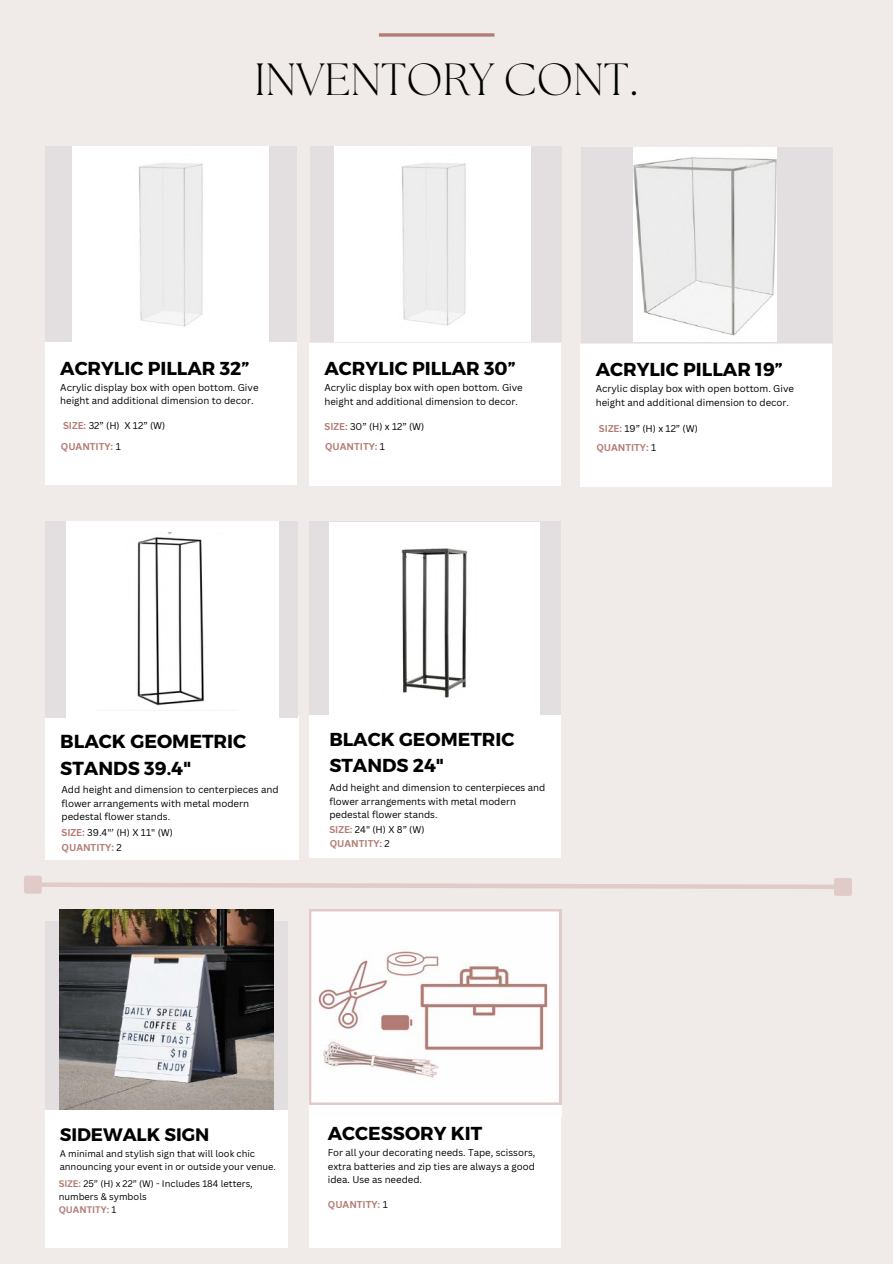
<style>
.page{position:relative;width:893px;height:1264px;background:#fff}
.page>*{position:absolute;margin:0;border:0;box-sizing:border-box;transform-origin:0 0}
.t1{font:300 45px "The Seasons";color:#000}
.t2{font:700 18.9px/26.2px "Montserrat";color:#000}
.t3{font:700 18.75px/25.8px "Montserrat";color:#000}
.t4{font:700 18.15px "Montserrat";color:#000}
.t5{font:9.75px/13.5px "Canva Sans";color:#000}
.t6{font:9.6px/13.5px "Canva Sans";color:#000}
.t7{font:700 9.6px/20.9px "Canva Sans";color:#b37c75}
.t8{font:9.3px/13px "Canva Sans";color:#000}
.t9{font:700 9.3px "Canva Sans";color:#b37c75}
.s1{font-weight:400;color:#000}
.s2{font-weight:700;color:#b37c75}
</style>
<div class="page">
<div style="left:0;top:0;width:892px;height:1263px;background:#f0ebe9"></div>
<svg style="left:379px;top:33px;width:115px;height:4px"></svg>
<div style="left:45px;top:342px;width:251px;height:143px;background:#fff"></div>
<div style="left:45px;top:146px;width:252px;height:196px;background:#e3dedf"></div>
<img style="left:73px;top:147px;width:196px;height:195px">
<div style="left:309px;top:343px;width:252px;height:142px;background:#fff"></div>
<div style="left:310px;top:147px;width:251px;height:195px;background:#e3dedf"></div>
<img style="left:334px;top:146px;width:196px;height:196px">
<div style="left:580px;top:344px;width:252px;height:142px;background:#fff"></div>
<div style="left:581px;top:147px;width:251px;height:196px;background:#e3dedf"></div>
<img style="left:633px;top:147px;width:143px;height:194px">
<div style="left:45px;top:1110px;width:243px;height:137px;background:#fff"></div>
<div style="left:45px;top:920px;width:242px;height:189px;background:#e3dedf"></div>
<img style="left:60px;top:909px;width:213px;height:200px">
<div style="left:45px;top:716px;width:253px;height:143px;background:#fff"></div>
<div style="left:45px;top:521px;width:253px;height:197px;background:#e3dedf"></div>
<div style="left:66px;top:521px;width:212px;height:197px;background:#fff"></div>
<img style="left:137px;top:532px;width:67px;height:174px">
<div style="left:309px;top:521px;width:251px;height:196px;background:#e3dedf"></div>
<div style="left:309px;top:715px;width:251px;height:142px;background:#fff"></div>
<div style="left:329px;top:522px;width:211px;height:196px;background:#fff"></div>
<img style="left:401px;top:548px;width:67px;height:149px">
<svg style="left:42px;top:882px;width:791px;height:7px"></svg>
<div style="left:26px;top:877px;width:14px;height:14px;background:#e1cbc8"></div>
<div style="left:24px;top:875px;width:18px;height:18px;border:5px solid #e1cbc8"></div>
<div style="left:836px;top:880px;width:13px;height:13px;background:#e1cbc8"></div>
<div style="left:833px;top:877px;width:18px;height:18px;border:5px solid #e1cbc8"></div>
<div style="left:309px;top:1104px;width:252px;height:143px;background:#fff"></div>
<svg style="left:309px;top:909px;width:252px;height:195px;background:#f5f0ef"></svg>
<h1 class="t1" style="left:254px;top:59px;width:386px">INVENTORY CONT.</h1>
<h3 class="t3" style="left:60px;top:354px;width:190px">ACRYLIC PILLAR 32”</h3>
<p class="t6" style="left:60px;top:380px;width:200px">Acrylic display box with open bottom. Give height and additional dimension to decor.</p>
<p class="t7" style="left:61px;top:415px;width:106px">SIZE: <span class="s1">32” (H) X 12” (W)<br></span>QUANTITY: <span class="s1">1</span></p>
<h3 class="t3" style="left:324px;top:354px;width:192px">ACRYLIC PILLAR 30”</h3>
<p class="t6" style="left:324px;top:381px;width:200px">Acrylic display box with open bottom. Give height and additional dimension to decor.</p>
<p class="t7" style="left:324px;top:416px;width:101px;line-height:20px">SIZE: <span class="s1">30” (H) x 12” (W)<br></span>QUANTITY: <span class="s1">1</span></p>
<h3 class="t3" style="left:595px;top:355px;width:188px">ACRYLIC PILLAR 19”</h3>
<p class="t6" style="left:595px;top:382px;width:200px">Acrylic display box with open bottom. Give height and additional dimension to decor.</p>
<p class="t7" style="left:596px;top:419px;width:103px;line-height:18.9px">SIZE: <span class="s1">19” (H) x 12” (W)<br></span>QUANTITY: <span class="s1">1</span></p>
<h2 class="t2" style="left:60px;top:727px;width:187px">BLACK GEOMETRIC<br>STANDS 39.4"</h2>
<p class="t5" style="left:61px;top:782px;width:219px">Add height and dimension to centerpieces and flower arrangements with metal modern pedestal flower stands.</p>
<p class="t5" style="left:61px;top:825px;width:113px;line-height:14.5px"><span class="s2">SIZE:</span> 39.4"’ (H) X 11" (W)<br><span class="s2">QUANTITY:</span> 2</p>
<h3 class="t3" style="left:329px;top:725px;width:186px">BLACK GEOMETRIC<br>STANDS 24"</h3>
<p class="t6" style="left:329px;top:780px;width:217px;line-height:14px">Add height and dimension to centerpieces and flower arrangements with metal modern pedestal flower stands.<br><span class="s2">SIZE:</span> 24" (H) X 8” (W)<br><span class="s2">QUANTITY:</span> 2</p>
<h3 class="t4" style="left:60px;top:1122px;width:151px">SIDEWALK SIGN</h3>
<p class="t8" style="left:60px;top:1146px;width:218px">A minimal and stylish sign that will look chic announcing your event in or outside your venue.</p>
<p class="t8" style="left:59px;top:1177px;width:195px;line-height:12.5px"><span class="s2">SIZE:</span> 25” (H) x 22” (W) - Includes 184 letters, numbers &amp; symbols</p>
<p class="t9" style="left:59px;top:1203px;width:59px">QUANTITY: <span class="s1">1</span></p>
<h3 class="t3" style="left:328px;top:1119px;width:156px">ACCESSORY KIT</h3>
<p class="t6" style="left:328px;top:1145px;width:209px;text-align:justify">For all your decorating needs. Tape, scissors, extra batteries and zip ties are always a good idea. Use as needed.</p>
<p class="t7" style="left:328px;top:1194px;width:61px">QUANTITY: <span class="s1">1</span></p>
</div>
